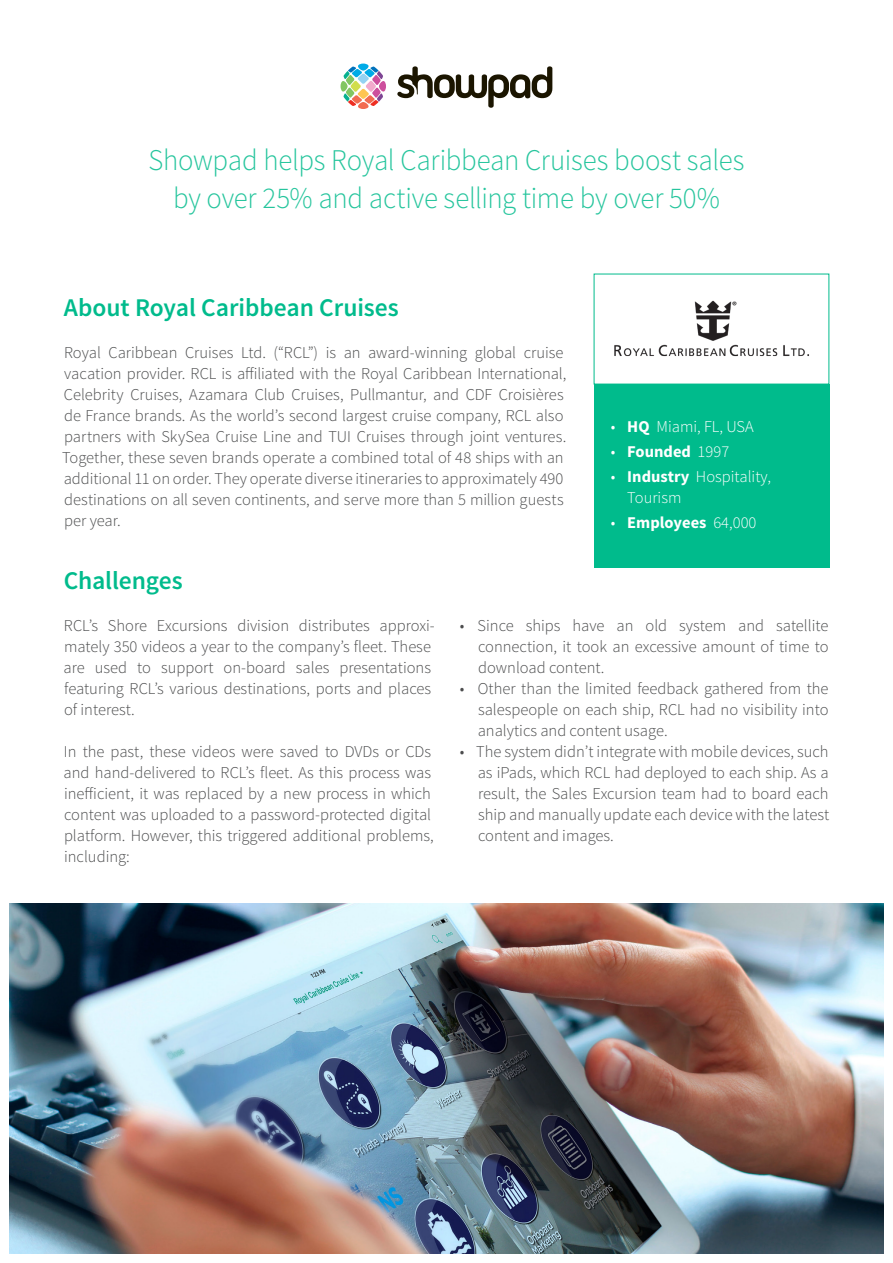
<style>
.page{position:relative;width:893px;height:1263px;background:#fff}
.page>*{position:absolute;margin:0;border:0;box-sizing:border-box;transform-origin:0 0}
.chaptertitel2{font:300 30px/37.5px "Source Sans Pro";letter-spacing:-.01em;color:#26c59d;text-align:center;scale:.96 1}
.subtitles{font:600 25.5px "Source Sans Pro";letter-spacing:-.005em;color:#00bb8c}
.t1{font:300 16.5px/21px "Source Sans Pro";color:#4b4c4d}
.t2{font:300 16.5px/21px "Source Sans Pro";color:#fff}
.t3{font:700 16.5px "Source Sans Pro";color:#fff}
.s1{font-weight:700}
.s2{font-weight:300}
</style>
<div class="page">
<svg style="left:341px;top:64px;width:45px;height:45px"></svg>
<svg style="left:397px;top:66px;width:155px;height:42px"></svg>
<img style="left:9px;top:904px;width:875px;height:350px">
<img style="left:614px;top:300px;width:195px;height:57px">
<div style="left:594px;top:384px;width:235px;height:184px;background:#00bb8c"></div>
<p class="chaptertitel2" style="left:149px;top:142px;width:622px">Showpad helps Royal Caribbean Cruises boost sales by over 25% and active selling time by over 50%</p>
<p class="subtitles" style="left:64px;top:291px;width:336px">About Royal Caribbean Cruises</p>
<p class="t1" style="left:62px;top:342px;width:506px">Royal Caribbean Cruises Ltd. (“RCL”) is an award-winning global cruise vacation provider. RCL is affiliated with the Royal Caribbean International, Celebrity Cruises, Azamara Club Cruises, Pullmantur, and CDF Croisières de France brands. As the world’s second largest cruise company, RCL also partners with SkySea Cruise Line and TUI Cruises through joint ventures.<br>Together, these seven brands operate a combined total of 48 ships with an additional 11 on order. They operate diverse itineraries to approximately 490 destinations on all seven continents, and serve more than 5 million guests per year.</p>
<p class="subtitles" style="left:64px;top:564px;width:120px">Challenges</p>
<p class="t2" style="left:611px;top:416px;width:144px">• <span class="s1">HQ</span> Miami, FL, USA</p>
<p class="t3" style="left:611px;top:441px;width:120px"><span class="s2">•</span> Founded <span class="s2">1997</span></p>
<p class="t2" style="left:627px;top:466px;width:145px;text-indent:-16px">• <span class="s1">Industry</span> Hospitality,<br>Tourism</p>
<p class="t3" style="left:611px;top:512px;width:147px"><span class="s2">•</span> Employees <span class="s2">64,000</span></p>
<p class="t1" style="left:64px;top:615px;width:373px">RCL’s Shore Excursions division distributes approxi&shy;mately 350 videos a year to the company’s fleet. These are used to support on-board sales presentations featuring RCL’s various destinations, ports and places of interest.</p>
<p class="t1" style="left:64px;top:741px;width:372px">In the past, these videos were saved to DVDs or CDs and hand-delivered to RCL’s fleet. As this process was inefficient, it was replaced by a new process in which content was uploaded to a password-protected digital platform. However, this triggered additional problems, including:</p>
<p class="t1" style="left:478px;top:615px;width:352px;text-align:justify;text-indent:-18px">• Since ships have an old system and satellite connection, it took an excessive amount of time to download content.</p>
<p class="t1" style="left:478px;top:678px;width:352px;text-align:justify;text-indent:-18px">• Other than the limited feedback gathered from the salespeople on each ship, RCL had no visibility into analytics and content usage.</p>
<p class="t1" style="left:478px;top:741px;width:353px;text-align:justify;text-indent:-18px">• The system didn’t integrate with mobile devices, such as iPads, which RCL had deployed to each ship. As a result, the Sales Excursion team had to board each ship and manually update each device with the latest content and images.</p>
</div>
